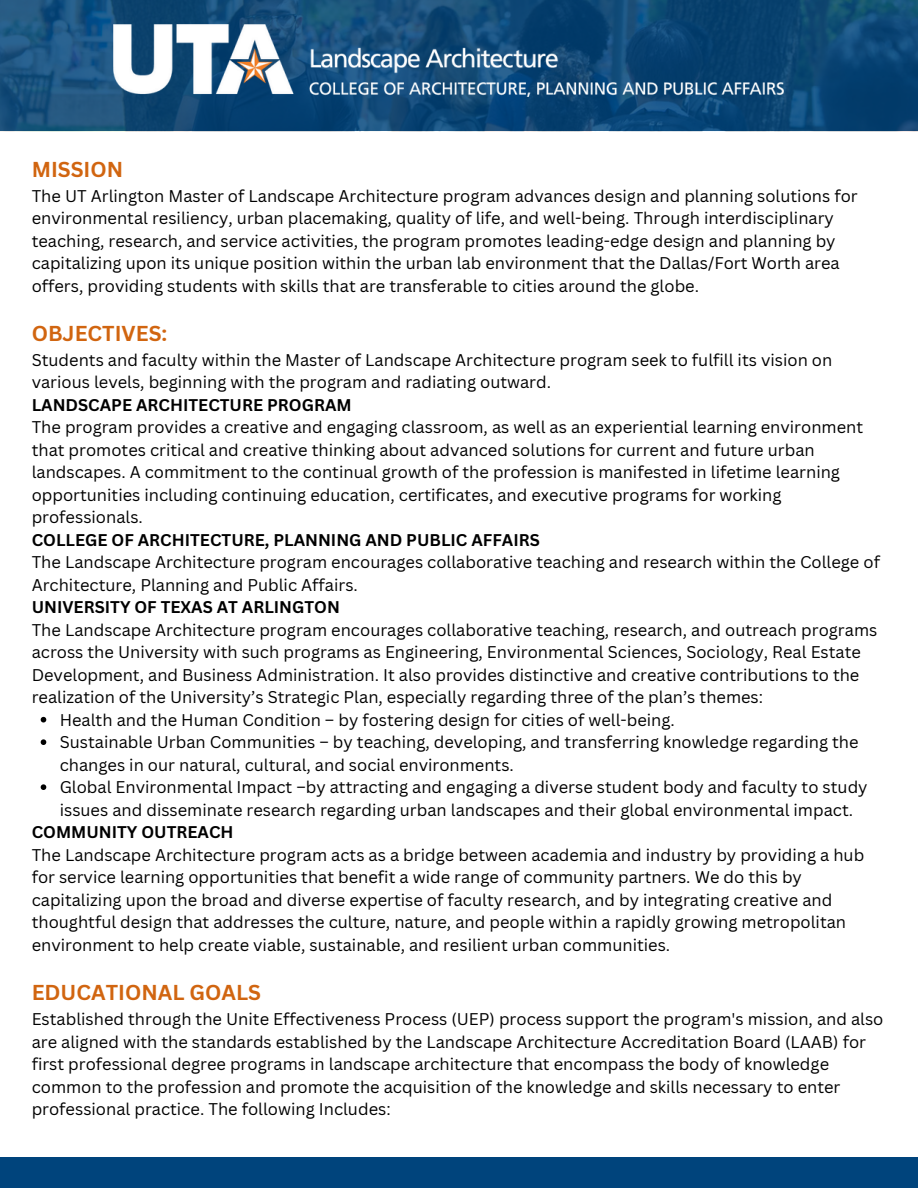
<style>
.page{position:relative;width:918px;height:1188px;background:#fff}
.page>*{position:absolute;margin:0;border:0;box-sizing:border-box;transform-origin:0 0}
.t1{font:700 21px "Canva Sans";color:#d16510}
.t2{font:16.5px/22.5px "Canva Sans";color:#000}
.t3{font:700 16.5px "Canva Sans";color:#000}
</style>
<div class="page">
<div style="left:0;top:1157px;width:918px;height:31px;background:#00447c"></div>
<img style="left:0;top:0;width:918px;height:131px">
<img style="left:113px;top:24px;width:671px;height:72px">
<svg style="left:41px;top:717px;width:5px;height:6px"></svg>
<svg style="left:41px;top:739px;width:5px;height:6px"></svg>
<svg style="left:41px;top:784px;width:5px;height:6px"></svg>
<p class="t1" style="left:32px;top:154px;width:93px">MISSION</p>
<p class="t2" style="left:32px;top:184px;width:828px">The UT Arlington Master of Landscape Architecture program advances design and planning solutions for environmental resiliency, urban placemaking, quality of life, and well-being. Through interdisciplinary teaching, research, and service activities, the program promotes leading-edge design and planning by capitalizing upon its unique position within the urban lab environment that the Dallas/Fort Worth area offers, providing students with skills that are transferable to cities around the globe.</p>
<p class="t1" style="left:32px;top:319px;width:137px">OBJECTIVES:</p>
<p class="t2" style="left:32px;top:348px;width:802px">Students and faculty within the Master of Landscape Architecture program seek to fulfill its vision on various levels, beginning with the program and radiating outward.</p>
<p class="t3" style="left:32px;top:393px;width:321px">LANDSCAPE ARCHITECTURE PROGRAM</p>
<p class="t2" style="left:32px;top:416px;width:833px">The program provides a creative and engaging classroom, as well as an experiential learning environment</p>
<p class="t2" style="left:32px;top:438px;width:785px">that promotes critical and creative thinking about advanced solutions for current and future urban</p>
<p class="t2" style="left:32px;top:461px;width:810px">landscapes. A commitment to the continual growth of the profession is manifested in lifetime learning</p>
<p class="t2" style="left:32px;top:483px;width:751px">opportunities including continuing education, certificates, and executive programs for working</p>
<p class="t2" style="left:32px;top:506px;width:113px">professionals.</p>
<p class="t3" style="left:32px;top:528px;width:510px">COLLEGE OF ARCHITECTURE, PLANNING AND PUBLIC AFFAIRS</p>
<p class="t2" style="left:32px;top:551px;width:850px">The Landscape Architecture program encourages collaborative teaching and research within the College of</p>
<p class="t2" style="left:32px;top:573px;width:328px">Architecture, Planning and Public Affairs.</p>
<p class="t3" style="left:32px;top:596px;width:310px">UNIVERSITY OF TEXAS AT ARLINGTON</p>
<p class="t2" style="left:32px;top:618px;width:847px">The Landscape Architecture program encourages collaborative teaching, research, and outreach programs</p>
<p class="t2" style="left:32px;top:641px;width:831px">across the University with such programs as Engineering, Environmental Sciences, Sociology, Real Estate</p>
<p class="t2" style="left:32px;top:663px;width:829px">Development, and Business Administration. It also provides distinctive and creative contributions to the</p>
<p class="t2" style="left:32px;top:686px;width:733px">realization of the University’s Strategic Plan, especially regarding three of the plan’s themes:</p>
<p class="t2" style="left:60px;top:708px;width:617px">Health and the Human Condition – by fostering design for cities of well-being.</p>
<p class="t2" style="left:60px;top:731px;width:800px">Sustainable Urban Communities – by teaching, developing, and transferring knowledge regarding the changes in our natural, cultural, and social environments.</p>
<p class="t2" style="left:60px;top:776px;width:809px">Global Environmental Impact –by attracting and engaging a diverse student body and faculty to study issues and disseminate research regarding urban landscapes and their global environmental impact.</p>
<p class="t3" style="left:32px;top:821px;width:203px">COMMUNITY OUTREACH</p>
<p class="t2" style="left:32px;top:843px;width:834px">The Landscape Architecture program acts as a bridge between academia and industry by providing a hub for service learning opportunities that benefit a wide range of community partners. We do this by capitalizing upon the broad and diverse expertise of faculty research, and by integrating creative and thoughtful design that addresses the culture, nature, and people within a rapidly growing metropolitan environment to help create viable, sustainable, and resilient urban communities.</p>
<p class="t1" style="left:32px;top:978px;width:231px">EDUCATIONAL GOALS</p>
<p class="t2" style="left:32px;top:1007px;width:853px">Established through the Unite Effectiveness Process (UEP) process support the program's mission, and also are aligned with the standards established by the Landscape Architecture Accreditation Board (LAAB) for first professional degree programs in landscape architecture that encompass the body of knowledge common to the profession and promote the acquisition of the knowledge and skills necessary to enter professional practice. The following Includes:</p>
</div>
